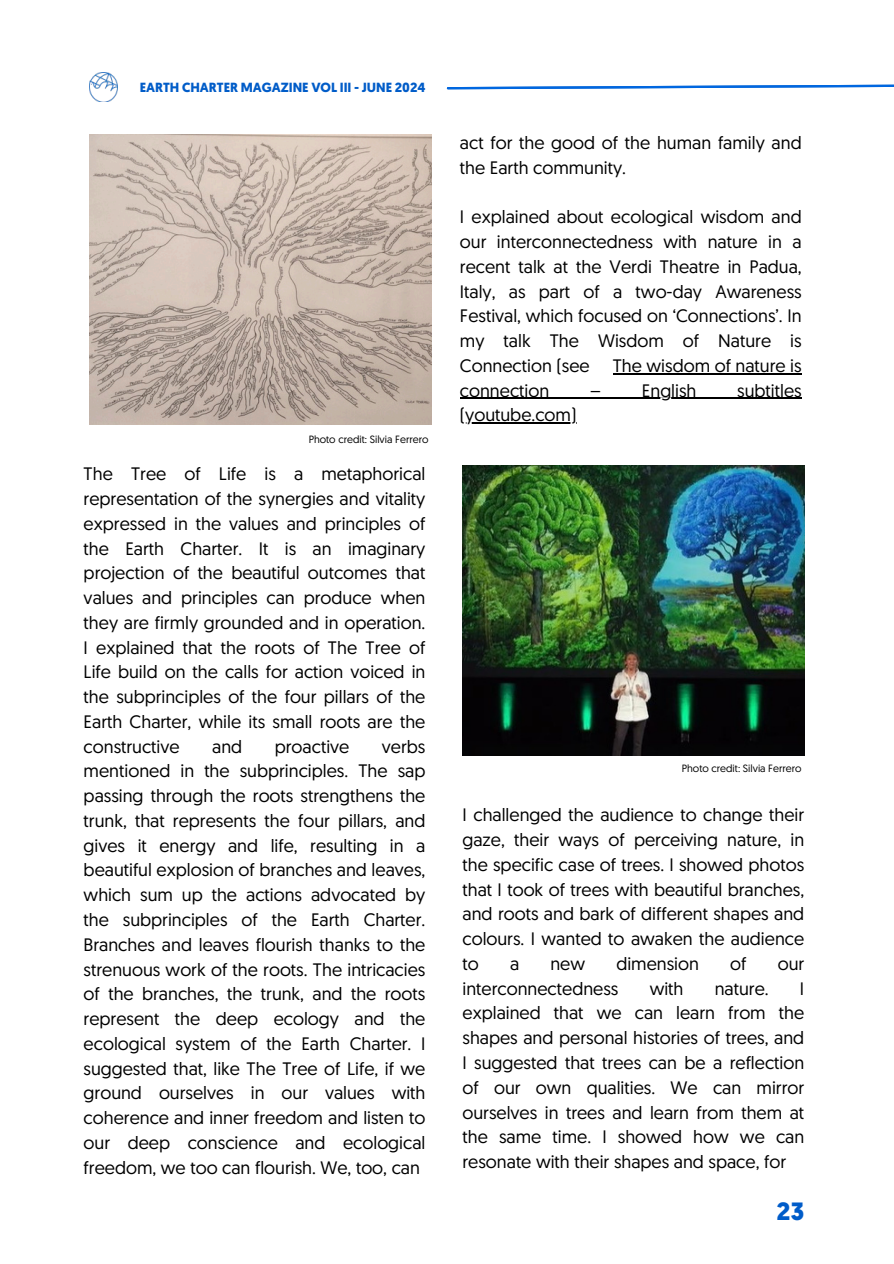
<style>
.page{position:relative;width:894px;height:1264px;background:#fff}
.page>*{position:absolute;margin:0;border:0;box-sizing:border-box;transform-origin:0 0}
.t1{font:700 24.9px "Geomanist";color:#005cc9}
.t2{font:18px/24.8px "Geomanist";color:#000;text-align:justify}
.t3{font:700 13.2px "Geomanist";color:#005cc8}
.t4{font:10.5px "Geomanist";color:#000}
</style>
<div class="page">
<svg style="left:446px;top:84px;width:447px;height:6px"></svg>
<img style="left:89px;top:73px;width:29px;height:28px">
<img style="left:89px;top:134px;width:342px;height:290px">
<hr style="left:612px;top:373px;width:189px;height:1px;background:#000">
<hr style="left:460px;top:398px;width:341px;height:1px;background:#000">
<hr style="left:460px;top:422px;width:116px;height:2px;background:#000">
<img style="left:462px;top:465px;width:342px;height:290px">
<p class="t3" style="left:140px;top:78px;width:287px">EARTH CHARTER MAGAZINE VOL III - JUNE 2024</p>
<p class="t4" style="left:308px;top:432px;width:121px">Photo credit: Silvia Ferrero</p>
<p class="t2" style="left:84px;top:461px;width:343px">The Tree of Life is a metaphorical representation of the synergies and vitality expressed in the values and principles of the Earth Charter. It is an imaginary projection of the beautiful outcomes that values and principles can produce when they are firmly grounded and in operation.<br>I explained that the roots of The Tree of Life build on the calls for action voiced in the subprinciples of the four pillars of the Earth Charter, while its small roots are the constructive</p>
<p class="t2" style="left:84px;top:733px;width:343px;text-indent:298px">verbs mentioned in the subprinciples. The sap passing through the roots strengthens the trunk, that represents the four pillars, and gives it energy and life, resulting in a beautiful explosion of branches and leaves, which sum up the actions advocated by the subprinciples of the Earth Charter.<br>Branches and leaves flourish thanks to the strenuous work of the roots. The intricacies of the branches, the trunk, and the roots represent the deep ecology and the ecological system of the Earth Charter. I suggested that, like The Tree of Life, if we ground ourselves in our values with coherence and inner freedom and listen to our deep conscience and ecological freedom, we too can flourish. We , too , can</p>
<p class="t2" style="left:212px;top:733px;width:32px">and</p>
<p class="t2" style="left:275px;top:733px;width:76px">proactive</p>
<p class="t2" style="left:460px;top:130px;width:343px">act for the good of the human family and the Earth community.</p>
<p class="t2" style="left:460px;top:204px;width:343px">I explained about ecological wisdom and our interconnectedness with nature in a recent talk at the Verdi Theatre in Padua, Italy, as part of a two-day Awareness Festival, which focused on ‘Connections’. In my talk The Wisdom of Nature is Connection (see</p>
<p class="t2" style="left:612px;top:353px;width:190px">The wisdom of nature is</p>
<p class="t2" style="left:460px;top:377px;width:91px">connection</p>
<p class="t2" style="left:590px;top:377px;width:108px">– English</p>
<p class="t2" style="left:737px;top:377px;width:66px">subtitles</p>
<p class="t2" style="left:460px;top:402px;width:118px">(youtube.com)</p>
<p class="t4" style="left:681px;top:761px;width:121px">Photo credit: Silvia Ferrero</p>
<p class="t2" style="left:462px;top:802px;width:343px">I challenged the audience to change their gaze, their ways of perceiving nature, in the specific case of trees. I showed photos that I took of trees with beautiful branches, and roots and bark of different shapes and colours. I wanted to awaken the audience to</p>
<p class="t2" style="left:510px;top:950px;width:11px">a</p>
<p class="t2" style="left:550px;top:950px;width:36px">new</p>
<p class="t2" style="left:616px;top:950px;width:84px">dimension</p>
<p class="t2" style="left:730px;top:950px;width:18px">of</p>
<p class="t2" style="left:777px;top:950px;width:28px">our</p>
<p class="t2" style="left:462px;top:975px;width:157px">interconnectedness</p>
<p class="t2" style="left:649px;top:975px;width:35px">with</p>
<p class="t2" style="left:714px;top:975px;width:55px">nature.</p>
<p class="t2" style="left:462px;top:975px;width:343px;text-indent:337px">I explained that we can learn from the shapes and personal histories of trees , and I suggested that trees can be a reflection of our own qualities. We can mirror ourselves in trees and learn from them at the same time. I showed how we can resonate with their shapes and space, for</p>
<h1 class="t1" style="left:776px;top:1195px;width:29px">23</h1>
</div>
